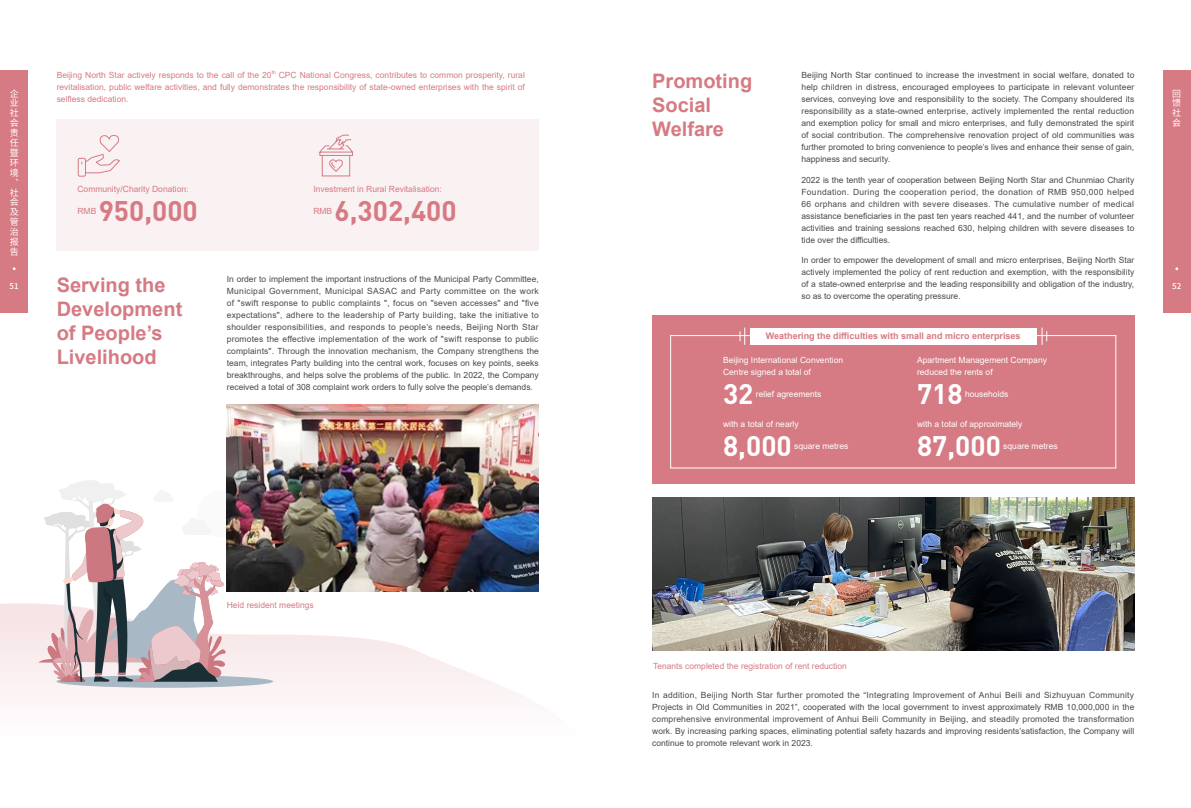
<style>
.page{position:relative;width:1191px;height:808px;background:#fff}
.page>*{position:absolute;margin:0;border:0;box-sizing:border-box;transform-origin:0 0}
.t1{font:700 28px "DIN";color:#d67a83}
.t2{font:700 28px "DIN";color:#fff}
.t3{font:700 20px/24px "Arial";color:#d67a83}
.t4{font:700 9px "Arial";color:#d67a83}
.t5{font:9px/9.9px "Source Han Sans CN";color:#fff;text-align:justify}
.t6{font:8.5px/12px "Arial";color:#4c4948;text-align:justify}
.t7{font:8.5px/12px "Arial";color:#d67a83;text-align:justify}
.t8{font:8.5px/12px "Arial";color:#fff}
.t9{font:500 8px "Source Han Sans CN";color:#fff}
.t10{font:5px "Arial";color:#d67a83}
</style>
<div class="page">
<div style="left:0;top:70px;width:28px;height:243px;background:#d67a83"></div>
<div style="left:1162px;top:70px;width:29px;height:243px;background:#d67a83"></div>
<svg style="left:0;top:603px;width:518px;height:91px"></svg>
<div style="left:56px;top:675px;width:217px;height:13px;background:#a8b8c4;border-radius:50%"></div>
<svg style="left:38px;top:479px;width:189px;height:203px"></svg>
<div style="left:57px;top:119px;width:482px;height:132px;background:#faf1f2"></div>
<div style="left:652px;top:315px;width:482px;height:168px;background:#d67a83"></div>
<img style="left:652px;top:497px;width:482px;height:154px">
<svg style="left:670px;top:335px;width:446px;height:133px"></svg>
<svg style="left:740px;top:328px;width:5px;height:17px"></svg>
<svg style="left:1042px;top:328px;width:5px;height:17px"></svg>
<div style="left:750px;top:328px;width:286px;height:16px;background:#fff"></div>
<svg style="left:319px;top:135px;width:34px;height:41px"></svg>
<svg style="left:78px;top:135px;width:42px;height:41px"></svg>
<img style="left:227px;top:404px;width:312px;height:187px">
<p class="t7" style="left:57px;top:69px;width:216px">Beijing North Star actively responds to the call of the 20</p>
<p class="t10" style="left:272px;top:68px;width:6px">th</p>
<p class="t7" style="left:57px;top:69px;width:470px;text-indent:222px">CPC National Congress, contributes to common prosperity, rural revitalisation, public welfare activities, and fully demonstrates the responsibility of state-owned enterprises with the spirit of selfless dedication.</p>
<h2 class="t3" style="left:652px;top:69px;width:101px">Promoting<br>Social<br>Welfare</h2>
<p class="t6" style="left:801px;top:69px;width:334px">Beijing North Star continued to increase the investment in social welfare, donated to help children in distress, encouraged employees to participate in relevant volunteer services, conveying love and responsibility to the society. The Company shouldered its responsibility as a state-owned enterprise, actively implemented the rental reduction and exemption policy for small and micro enterprises, and fully demonstrated the spirit of social contribution. The comprehensive renovation project of old communities was further promoted to bring convenience to people’s lives and enhance their sense of gain, happiness and security.</p>
<p class="t6" style="left:801px;top:174px;width:334px">2022 is the tenth year of cooperation between Beijing North Star and Chunmiao Charity Foundation. During the cooperation period, the donation of RMB 950,000 helped 66 orphans and children with severe diseases. The cumulative number of medical assistance beneficiaries in the past ten years reached 441, and the number of volunteer activities and training sessions reached 630, helping children with severe diseases to tide over the difficulties.</p>
<p class="t6" style="left:801px;top:254px;width:334px">In order to empower the development of small and micro enterprises, Beijing North Star actively implemented the policy of rent reduction and exemption, with the responsibility of a state-owned enterprise and the leading responsibility and obligation of the industry, so as to overcome the operating pressure.</p>
<p class="t5" style="left:10px;top:88px;width:10px">企业社会责任暨环境、社会及管治报告</p>
<p class="t5" style="left:1172px;top:88px;width:10px">回馈社会</p>
<p class="t9" style="left:10px;top:281px;width:11px">51</p>
<p class="t9" style="left:1172px;top:281px;width:11px">52</p>
<p class="t7" style="left:77px;top:183px;width:113px">Community/Charity Donation:</p>
<p class="t7" style="left:77px;top:205px;width:20px">RMB</p>
<h1 class="t1" style="left:99px;top:193px;width:101px">950,000</h1>
<p class="t7" style="left:313px;top:183px;width:130px">Investment in Rural Revitalisation:</p>
<p class="t7" style="left:313px;top:205px;width:20px">RMB</p>
<h1 class="t1" style="left:334px;top:193px;width:124px">6,302,400</h1>
<h2 class="t3" style="left:57px;top:273px;width:127px">Serving the<br>Development of People’s<br>Livelihood</h2>
<p class="t6" style="left:227px;top:273px;width:313px">In order to implement the important instructions of the Municipal Party Committee, Municipal Government, Municipal SASAC and Party committee on the work of "swift response to public complaints ", focus on "seven accesses" and "five expectations", adhere to the leadership of Party building, take the initiative to shoulder responsibilities, and responds to people’s needs, Beijing North Star promotes the effective implementation of the work of "swift response to public complaints". Through the innovation mechanism, the Company strengthens the team, integrates Party building into the central work, focuses on key points, seeks breakthroughs, and helps solve the problems of the public. In 2022, the Company received a total of 308 complaint work orders to fully solve the people’s demands.</p>
<p class="t4" style="left:766px;top:329px;width:256px">Weathering the difficulties with small and micro enterprises</p>
<p class="t8" style="left:917px;top:354px;width:131px">Apartment Management Company reduced the rents of</p>
<h1 class="t2" style="left:917px;top:375px;width:47px">718</h1>
<p class="t8" style="left:965px;top:388px;width:45px">households</p>
<p class="t8" style="left:917px;top:418px;width:107px">with a total of approximately</p>
<h1 class="t2" style="left:917px;top:428px;width:85px">87,000</h1>
<p class="t8" style="left:1003px;top:440px;width:56px">square metres</p>
<p class="t8" style="left:723px;top:354px;width:122px">Beijing International Convention<br>Centre signed a total of</p>
<h1 class="t2" style="left:723px;top:375px;width:32px">32</h1>
<p class="t8" style="left:756px;top:388px;width:67px">relief agreements</p>
<p class="t8" style="left:723px;top:418px;width:77px">with a total of nearly</p>
<h1 class="t2" style="left:723px;top:428px;width:70px">8,000</h1>
<p class="t8" style="left:794px;top:440px;width:56px">square metres</p>
<p class="t7" style="left:227px;top:599px;width:88px">Held resident meetings</p>
<p class="t7" style="left:653px;top:659px;width:195px">Tenants completed the registration of rent reduction</p>
<p class="t6" style="left:652px;top:689px;width:484px">In addition, Beijing North Star further promoted the “Integrating Improvement of Anhui Beili and Sizhuyuan Community Projects in Old Communities in 2021”, cooperated with the local government to invest approximately RMB 10,000,000 in the comprehensive environmental improvement of Anhui Beili Community in Beijing, and steadily promoted the transformation work. By increasing parking spaces, eliminating potential safety hazards and improving residents’satisfaction, the Company will continue to promote relevant work in 2023.</p>
</div>
